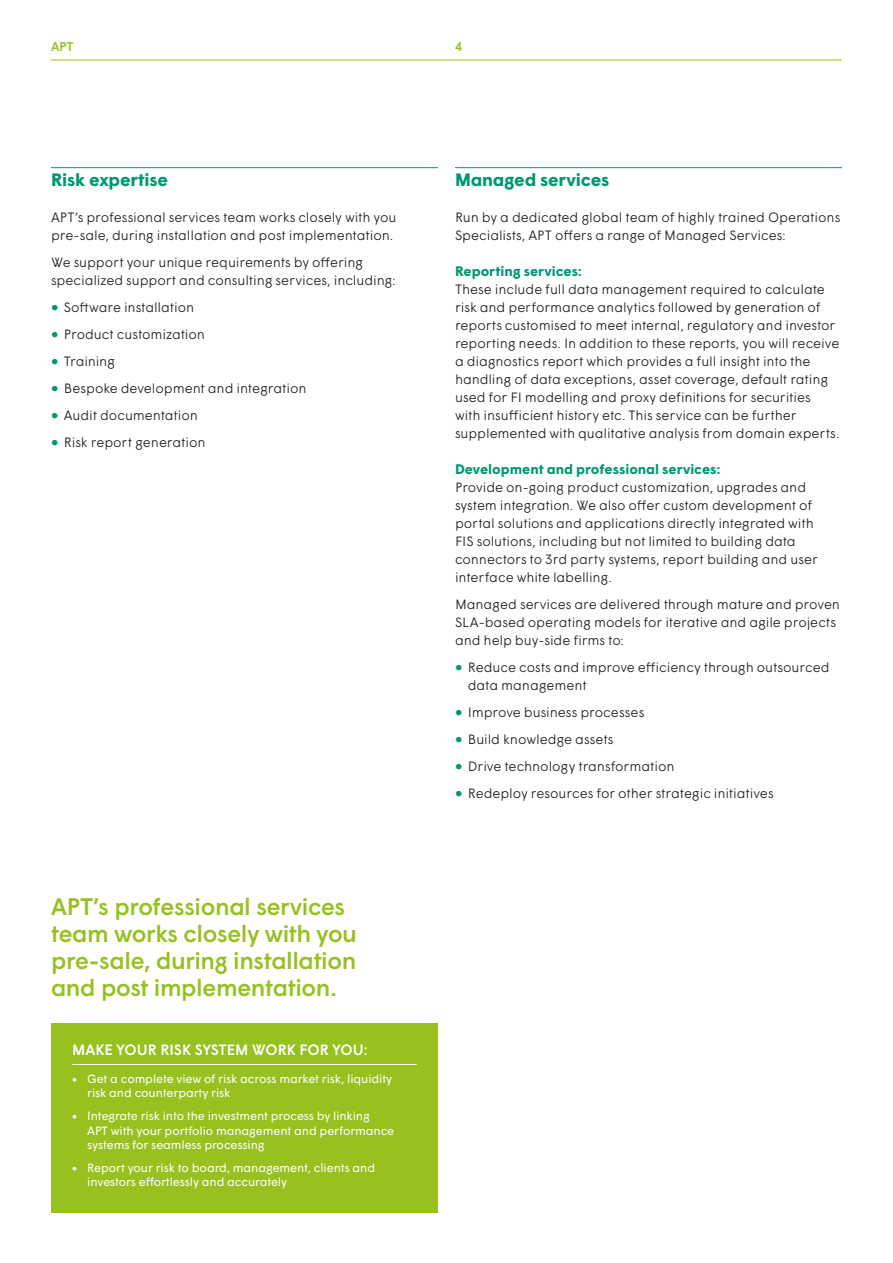
<style>
.page{position:relative;width:893px;height:1263px;background:#fff}
.page>*{position:absolute;margin:0;border:0;box-sizing:border-box;transform-origin:0 0}
.t1{font:500 24px/27px "Wigrum";letter-spacing:-.015em;color:#96c11f}
.t2{font:700 18px "Wigrum";letter-spacing:-.015em;color:#009871}
.t3{font:500 15px "Wigrum";color:#fff}
.t4{font:700 13.8px "Wigrum";letter-spacing:-.005em;color:#009871}
.t5{font:300 13.5px/18px "Wigrum";letter-spacing:-.01em;color:#1d1d1b}
.t6{font:500 12.75px "Wigrum";color:#96c11f}
.t7{font:12px/14.4px "Wigrum";letter-spacing:-.01em;color:#fff}
.s1{color:#009871}
.s2{font-size:9px}
</style>
<div class="page">
<hr style="left:51px;top:60px;width:791px;height:1px;background:#96c11f">
<hr style="left:455px;top:167px;width:387px;height:1px;background:#009871">
<hr style="left:51px;top:167px;width:387px;height:1px;background:#009871">
<div style="left:51px;top:1023px;width:387px;height:189px;background:#96c11f"></div>
<hr style="left:72px;top:1064px;width:345px;height:1px;background:#fff">
<p class="t6" style="left:51px;top:37px;width:24px">APT</p>
<p class="t6" style="left:455px;top:37px;width:9px">4</p>
<h2 class="t2" style="left:51px;top:166px;width:118px">Risk expertise</h2>
<p class="t5" style="left:51px;top:207px;width:347px">APT’s professional services team works closely with you pre-sale, during installation and post implementation.</p>
<p class="t5" style="left:51px;top:252px;width:347px">We support your unique requirements by offering specialized support and consulting services, including:</p>
<p class="t5" style="left:51px;top:297px;width:145px"><span class="s1">●</span> Software installation</p>
<p class="t5" style="left:51px;top:324px;width:156px"><span class="s1">●</span> Product customization</p>
<p class="t5" style="left:51px;top:351px;width:66px"><span class="s1">●</span> Training</p>
<p class="t5" style="left:51px;top:378px;width:257px"><span class="s1">●</span> Bespoke development and integration</p>
<p class="t5" style="left:51px;top:405px;width:148px"><span class="s1">●</span> Audit documentation</p>
<p class="t5" style="left:51px;top:432px;width:156px"><span class="s1">●</span> Risk report generation</p>
<h1 class="t1" style="left:51px;top:891px;width:308px">APT’s professional services team works closely with you pre-sale, during installation and post implementation.</h1>
<p class="t3" style="left:72px;top:1038px;width:297px">MAKE YOUR RISK SYSTEM WORK FOR YOU:</p>
<p class="t7" style="left:87px;top:1070px;width:306px;text-indent:-15px"><span class="s2">●</span> Get a complete view of risk across market risk, liquidity risk and counterparty risk</p>
<p class="t7" style="left:87px;top:1108px;width:309px;text-indent:-15px"><span class="s2">●</span> Integrate risk into the investment process by linking<br>APT with your portfolio management and performance systems for seamless processing</p>
<p class="t7" style="left:87px;top:1159px;width:289px;text-indent:-15px"><span class="s2">●</span> Report your risk to board, management, clients and investors effortlessly and accurately</p>
<h2 class="t2" style="left:455px;top:166px;width:156px">Managed services</h2>
<p class="t5" style="left:455px;top:207px;width:387px">Run by a dedicated global team of highly trained Operations<br>Specialists, APT offers a range of Managed Services:</p>
<p class="t4" style="left:455px;top:261px;width:129px">Reporting services:</p>
<p class="t5" style="left:455px;top:279px;width:386px">These include full data management required to calculate risk and performance analytics followed by generation of reports customised to meet internal, regulatory and investor reporting needs. In addition to these reports, you will receive a diagnostics report which provides a full insight into the handling of data exceptions, asset coverage, default rating used for FI modelling and proxy definitions for securities with insufficient history etc. This service can be further supplemented with qualitative analysis from domain experts.</p>
<p class="t4" style="left:455px;top:459px;width:267px">Development and professional services:</p>
<p class="t5" style="left:455px;top:477px;width:365px">Provide on-going product customization, upgrades and system integration. We also offer custom development of portal solutions and applications directly integrated with FIS solutions, including but not limited to building data connectors to 3rd party systems, report building and user interface white labelling.</p>
<p class="t5" style="left:455px;top:594px;width:387px">Managed services are delivered through mature and proven<br>SLA-based operating models for iterative and agile projects and help buy-side firms to:</p>
<p class="t5" style="left:468px;top:657px;width:363px;text-indent:-13px"><span class="s1">●</span> Reduce costs and improve efficiency through outsourced data management</p>
<p class="t5" style="left:455px;top:702px;width:191px"><span class="s1">●</span> Improve business processes</p>
<p class="t5" style="left:455px;top:729px;width:160px"><span class="s1">●</span> Build knowledge assets</p>
<p class="t5" style="left:455px;top:756px;width:221px"><span class="s1">●</span> Drive technology transformation</p>
<p class="t5" style="left:455px;top:783px;width:320px"><span class="s1">●</span> Redeploy resources for other strategic initiatives</p>
</div>
